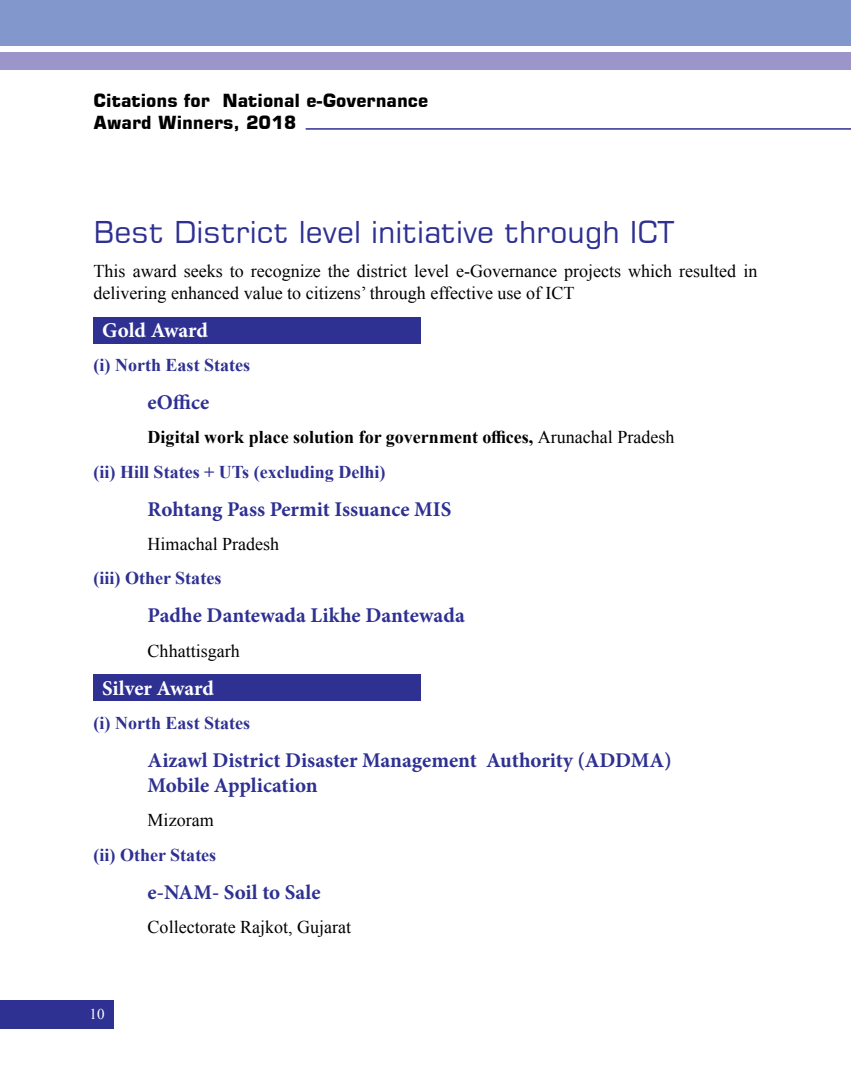
<style>
.page{position:relative;width:851px;height:1080px;background:#fff}
.page>*{position:absolute;margin:0;border:0;box-sizing:border-box;transform-origin:0 0}
.t1{font:30px "Square 721 BT";color:#2e3092}
.t2{font:700 21px/25.2px "Minion Pro";color:#2e3092}
.t3{font:700 21px "Minion Pro";letter-spacing:-.005em;color:#fff}
.t4{font:18px/21.6px "Times New Roman";color:#000}
.t5{font:700 18px/34.3px "Times New Roman";color:#000}
.t6{font:700 18px/34.3px "Times New Roman";color:#2e3092}
.t7{font:700 18px/21.6px "Square 721 BT";color:#000}
.t8{font:15px "Times New Roman";color:#fff}
.s1{font-weight:400}
.s2{color:#2e3092}
.s3{font-weight:400;color:#000}
</style>
<div class="page">
<div style="left:0;top:1000px;width:113px;height:28px;background:#2e3092"></div>
<div style="left:0;top:0;width:850px;height:46px;background:#8298cd"></div>
<div style="left:0;top:52px;width:850px;height:17px;background:#9b95c9"></div>
<hr style="left:305px;top:128px;width:545px;height:2px;background:#2e3092">
<div style="left:94px;top:317px;width:327px;height:27px;background:#2e3092"></div>
<div style="left:94px;top:674px;width:327px;height:27px;background:#2e3092"></div>
<p class="t7" style="left:94px;top:90px;width:336px">Citations for National e-Governance<br>Award Winners, 2018</p>
<p class="t1" style="left:94px;top:213px;width:581px">Best District level initiative through ICT</p>
<p class="t4" style="left:94px;top:260px;width:665px">This award seeks to recognize the district level e-Governance projects which resulted in delivering enhanced value to citizens’ through effective use of ICT</p>
<p class="t3" style="left:102px;top:315px;width:107px">Gold Award</p>
<p class="t6" style="left:94px;top:347px;width:158px">(i) North East States</p>
<p class="t2" style="left:148px;top:389px;width:63px">eOffice</p>
<p class="t5" style="left:94px;top:420px;width:582px;text-indent:54px">Digital work place solution for government offices, <span class="s1">Arunachal Pradesh </span><span class="s2">(ii) Hill States + UTs (excluding Delhi)</span></p>
<p class="t2" style="left:148px;top:496px;width:305px">Rohtang Pass Permit Issuance MIS</p>
<p class="t6" style="left:94px;top:526px;width:187px;text-indent:54px"><span class="s3">Himachal Pradesh </span>(iii) Other States</p>
<p class="t2" style="left:148px;top:603px;width:318px">Padhe Dantewada Likhe Dantewada</p>
<p class="t4" style="left:148px;top:639px;width:93px">Chhattisgarh</p>
<p class="t3" style="left:102px;top:673px;width:113px">Silver Award</p>
<p class="t6" style="left:94px;top:705px;width:158px">(i) North East States</p>
<p class="t2" style="left:148px;top:747px;width:525px">Aizawl District Disaster Management Authority (ADDMA)<br>Mobile Application</p>
<p class="t6" style="left:94px;top:803px;width:124px;text-align:right"><span class="s3">Mizoram<br></span>(ii) Other States</p>
<p class="t2" style="left:148px;top:879px;width:174px">e-NAM- Soil to Sale</p>
<p class="t4" style="left:148px;top:916px;width:205px">Collectorate Rajkot, Gujarat</p>
<p class="t8" style="left:90px;top:1004px;width:16px">10</p>
</div>
